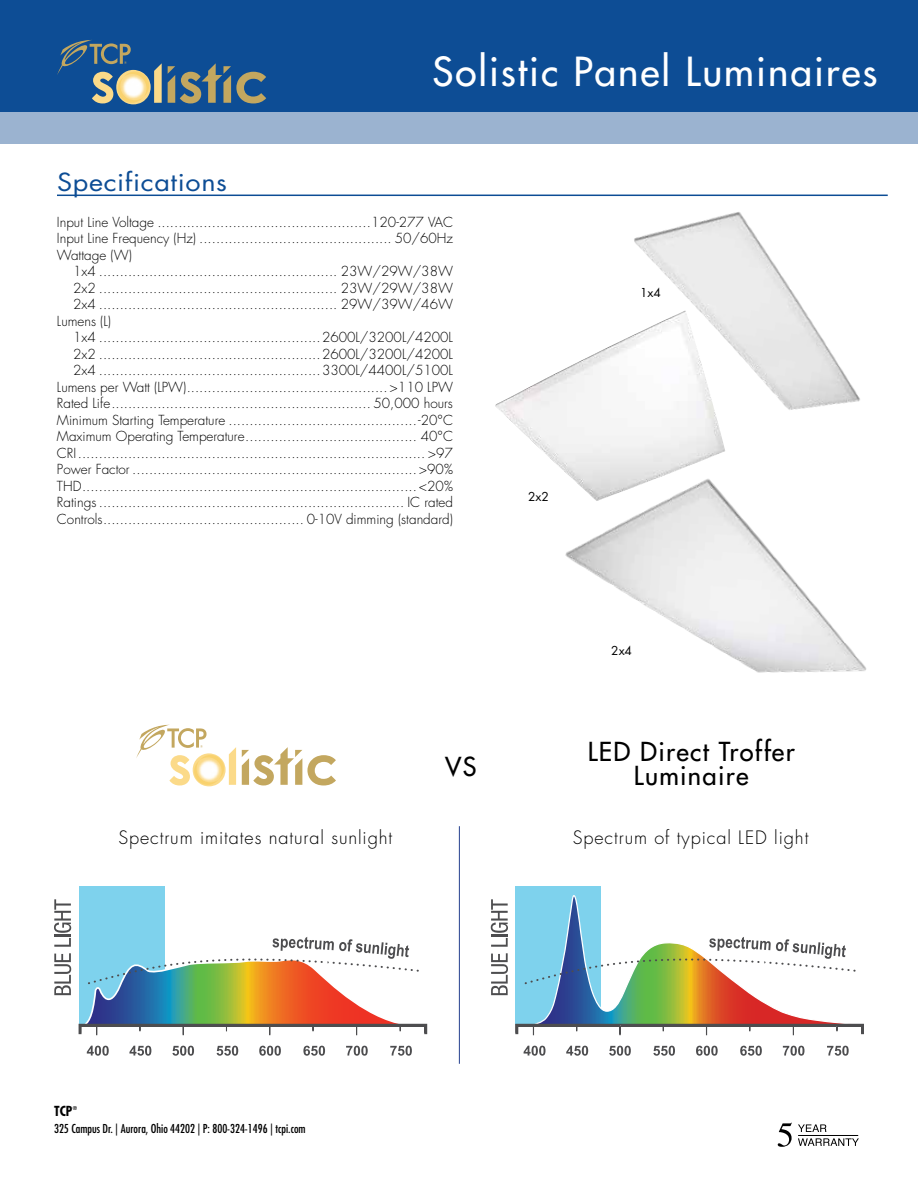
<style>
.page{position:relative;width:918px;height:1188px;background:#fff}
.page>*{position:absolute;margin:0;border:0;box-sizing:border-box;transform-origin:0 0}
.t1{font:500 39px "Futura Std";letter-spacing:.05em;color:#fff}
.t2{font:500 25.5px/24.3px "Futura Std";letter-spacing:.05em;color:#000;text-align:center}
.t3{font:24.3px "Futura Std";letter-spacing:.025em;color:#0d4d95;scale:1.11 1}
.t4{font:300 18px "Futura Std";letter-spacing:.05em;color:#000}
.t5{font:300 13.5px/16.5px "Futura Std";color:#000;text-align:justify}
.t6{font:700 condensed 13.5px "Futura Std";color:#000}
.t7{font:condensed 12px "Futura Std";color:#000}
.t8{font:12px "Futura Std";color:#000}
.t9{font:700 condensed 5.25px "Futura Std";color:#000}
</style>
<div class="page">
<hr style="left:57px;top:195px;width:831px;height:1px;background:#0d4d95">
<div style="left:0;top:112px;width:918px;height:32px;background:#9bb3d0"></div>
<div style="left:0;top:0;width:918px;height:112px;background:#0d4d95"></div>
<img style="left:495px;top:346px;width:230px;height:118px">
<img style="left:557px;top:464px;width:310px;height:209px">
<img style="left:610px;top:194px;width:278px;height:227px">
<svg style="left:169px;top:63px;width:97px;height:40px"></svg>
<img style="left:130px;top:66px;width:39px;height:39px">
<svg style="left:57px;top:39px;width:105px;height:65px"></svg>
<hr style="left:798px;top:1135px;width:60px;height:1px;background:#000">
<svg style="left:778px;top:1123px;width:14px;height:24px"></svg>
<svg style="left:798px;top:1124px;width:29px;height:8px"></svg>
<svg style="left:798px;top:1138px;width:61px;height:8px"></svg>
<svg style="left:243px;top:747px;width:93px;height:39px"></svg>
<img style="left:206px;top:748px;width:37px;height:39px">
<svg style="left:136px;top:724px;width:100px;height:62px"></svg>
<div style="left:516px;top:886px;width:85px;height:139px;background:#7ed2ed"></div>
<svg style="left:524px;top:1046px;width:22px;height:10px"></svg>
<svg style="left:566px;top:1046px;width:22px;height:10px"></svg>
<svg style="left:609px;top:1046px;width:22px;height:10px"></svg>
<svg style="left:653px;top:1046px;width:22px;height:10px"></svg>
<svg style="left:696px;top:1046px;width:22px;height:10px"></svg>
<svg style="left:740px;top:1046px;width:22px;height:10px"></svg>
<svg style="left:783px;top:1046px;width:21px;height:10px"></svg>
<svg style="left:827px;top:1046px;width:22px;height:10px"></svg>
<svg style="left:491px;top:953px;width:17px;height:42px"></svg>
<svg style="left:491px;top:899px;width:17px;height:48px"></svg>
<svg style="left:515px;top:896px;width:349px;height:139px"></svg>
<div style="left:79px;top:886px;width:85px;height:139px;background:#7ed2ed"></div>
<svg style="left:87px;top:1046px;width:22px;height:10px"></svg>
<svg style="left:129px;top:1046px;width:22px;height:10px"></svg>
<svg style="left:172px;top:1046px;width:22px;height:10px"></svg>
<svg style="left:217px;top:1046px;width:21px;height:10px"></svg>
<svg style="left:259px;top:1046px;width:22px;height:10px"></svg>
<svg style="left:303px;top:1046px;width:22px;height:10px"></svg>
<svg style="left:346px;top:1046px;width:22px;height:10px"></svg>
<svg style="left:390px;top:1046px;width:22px;height:10px"></svg>
<svg style="left:54px;top:953px;width:17px;height:42px"></svg>
<svg style="left:54px;top:899px;width:17px;height:48px"></svg>
<svg style="left:78px;top:937px;width:350px;height:98px"></svg>
<hr style="left:459px;top:826px;width:1px;height:238px;background:#25408f">
<h1 class="t1" style="left:433px;top:47px;width:446px">Solistic Panel Luminaires</h1>
<h3 class="t3" style="left:57px;top:167px;width:155px">Specifications</h3>
<p class="t5" style="left:57px;top:214px;width:397px">Input Line Voltage ...................................................120-277 VAC Input Line Frequency (Hz) .............................................. 50/60Hz Wattage (W)</p>
<p class="t5" style="left:73px;top:263px;width:381px">1x4 ......................................................... 23W/29W/38W</p>
<p class="t5" style="left:73px;top:280px;width:381px">2x2 ......................................................... 23W/29W/38W</p>
<p class="t5" style="left:73px;top:296px;width:381px">2x4 ......................................................... 29W/39W/46W</p>
<p class="t5" style="left:57px;top:313px;width:56px">Lumens (L)</p>
<p class="t5" style="left:73px;top:329px;width:381px">1x4 .....................................................2600L/3200L/4200L</p>
<p class="t5" style="left:73px;top:346px;width:381px">2x2 .....................................................2600L/3200L/4200L</p>
<p class="t5" style="left:73px;top:362px;width:381px">2x4 .....................................................3300L/4400L/5100L</p>
<p class="t5" style="left:57px;top:379px;width:397px">Lumens per Watt (LPW)................................................&gt;110 LPW</p>
<p class="t5" style="left:57px;top:395px;width:397px">Rated Life.............................................................. 50,000 hours</p>
<p class="t5" style="left:57px;top:412px;width:397px">Minimum Starting Temperature .............................................-20°C</p>
<p class="t5" style="left:57px;top:428px;width:397px">Maximum Operating Temperature......................................... 40°C</p>
<p class="t5" style="left:57px;top:445px;width:397px">CRI................................................................................... &gt;97</p>
<p class="t5" style="left:57px;top:461px;width:397px">Power Factor ....................................................................&gt;90%</p>
<p class="t5" style="left:57px;top:478px;width:397px">THD................................................................................&lt;20%</p>
<p class="t5" style="left:57px;top:494px;width:397px">Ratings ......................................................................... IC rated</p>
<p class="t5" style="left:57px;top:511px;width:397px">Controls................................................ 0-10V dimming (standard)</p>
<h2 class="t2" style="left:445px;top:755px;width:33px">VS</h2>
<p class="t8" style="left:640px;top:285px;width:22px">1x4</p>
<p class="t8" style="left:528px;top:489px;width:22px">2x2</p>
<p class="t8" style="left:611px;top:643px;width:22px">2x4</p>
<h2 class="t2" style="left:588px;top:739px;width:208px">LED Direct Troffer<br>Luminaire</h2>
<h3 class="t4" style="left:118px;top:827px;width:275px">Spectrum imitates natural sunlight</h3>
<h3 class="t4" style="left:573px;top:827px;width:237px">Spectrum of typical LED light</h3>
<p class="t6" style="left:54px;top:1103px;width:20px">TCP</p>
<p class="t9" style="left:73px;top:1105px;width:6px">®</p>
<p class="t7" style="left:54px;top:1121px;width:253px">325 Campus Dr. | Aurora, Ohio 44202 | P: 800-324-1496 | tcpi.com</p>
</div>
